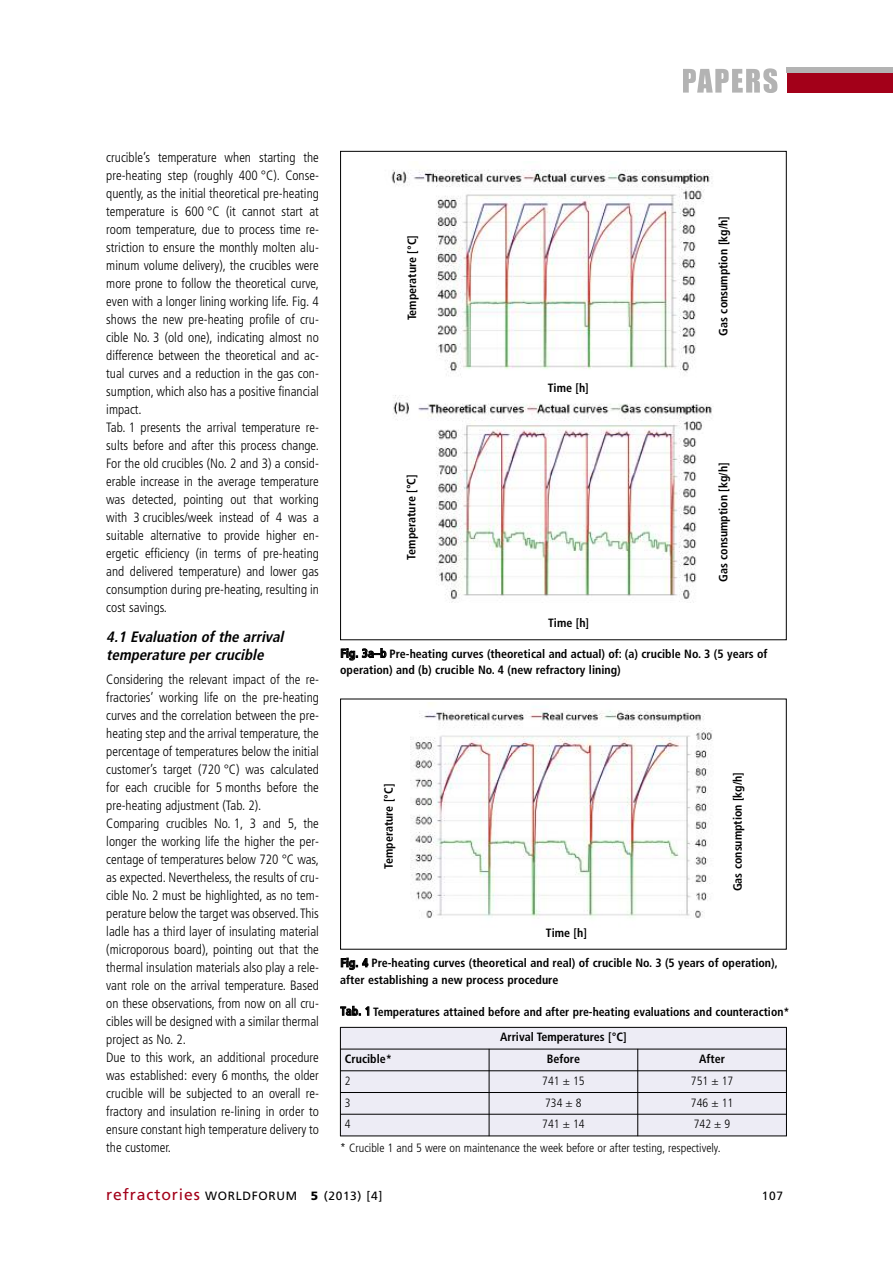
<style>
.page{position:relative;width:893px;height:1263px;background:#fff}
.page>*{position:absolute;margin:0;border:0;box-sizing:border-box;transform-origin:0 0}
.t1{font:italic 700 condensed 15px/18px "Frutiger";color:#000}
.t2{font:300 condensed 13.5px/18px "Frutiger";color:#000}
.t3{font:700 condensed 12px/16.5px "Frutiger";color:#000}
.t4{font:300 condensed 12px "Frutiger";color:#000}
.t5{font:12px "Frutiger";letter-spacing:.055em;color:#000}
.s1{font-size:15.75px;color:#a30019}
.s2{font-weight:900}
</style>
<div class="page">
<div style="left:787px;top:73px;width:106px;height:20px;background:#a30019"></div>
<div style="left:787px;top:68px;width:106px;height:5px;background:#b3b3b3"></div>
<svg style="left:683px;top:68px;width:94px;height:25px"></svg>
<img style="left:391px;top:169px;width:323px;height:434px">
<img style="left:410px;top:702px;width:303px;height:216px">
<div style="left:340px;top:699px;width:447px;height:250px;border:1px solid #000"></div>
<div style="left:340px;top:1027px;width:446px;height:22px;background:#edecf5"></div>
<div style="left:340px;top:1049px;width:149px;height:22px;background:#edecf5"></div>
<div style="left:489px;top:1049px;width:149px;height:22px;background:#edecf5"></div>
<div style="left:638px;top:1049px;width:149px;height:22px;background:#edecf5"></div>
<div style="left:340px;top:1071px;width:149px;height:21px;background:#edecf5"></div>
<div style="left:489px;top:1071px;width:149px;height:21px;background:#edecf5"></div>
<div style="left:638px;top:1071px;width:149px;height:21px;background:#edecf5"></div>
<div style="left:340px;top:1092px;width:149px;height:22px;background:#edecf5"></div>
<div style="left:489px;top:1092px;width:149px;height:22px;background:#edecf5"></div>
<div style="left:638px;top:1092px;width:149px;height:22px;background:#edecf5"></div>
<div style="left:340px;top:1114px;width:149px;height:22px;background:#edecf5"></div>
<div style="left:489px;top:1114px;width:149px;height:22px;background:#edecf5"></div>
<div style="left:638px;top:1114px;width:149px;height:22px;background:#edecf5"></div>
<hr style="left:340px;top:1027px;width:1px;height:109px;background:#000">
<hr style="left:489px;top:1049px;width:1px;height:87px;background:#000">
<hr style="left:637px;top:1049px;width:1px;height:87px;background:#000">
<hr style="left:786px;top:1027px;width:1px;height:109px;background:#000">
<hr style="left:340px;top:1027px;width:447px;height:1px;background:#000">
<hr style="left:340px;top:1049px;width:447px;height:1px;background:#000">
<hr style="left:340px;top:1070px;width:447px;height:1px;background:#000">
<hr style="left:340px;top:1092px;width:447px;height:1px;background:#000">
<hr style="left:340px;top:1114px;width:447px;height:1px;background:#000">
<hr style="left:340px;top:1136px;width:447px;height:1px;background:#000">
<p class="t2" style="left:106px;top:149px;width:214px">crucible’s temperature when starting the pre-heating step (roughly 400 °C). Conse&shy;quently, as the initial theoretical pre-heating temperature is 600 °C (it cannot start at room temperature, due to process time re&shy;striction to ensure the monthly molten alu&shy;minum volume delivery), the crucibles were more prone to follow the theoretical curve, even with a longer lining working life. Fig. 4 shows the new pre-heating profile of cru&shy;cible No. 3 (old one), indicating almost no difference between the theoretical and ac&shy;tual curves and a reduction in the gas con&shy;sumption, which also has a positive financial impact.<br>Tab. 1 presents the arrival temperature re&shy;sults before and after this process change.<br>For the old crucibles (No. 2 and 3) a consid&shy;erable increase in the average temperature was detected, pointing out that working with 3 crucibles/week instead of 4 was a suitable alternative to provide higher en&shy;ergetic efficiency (in terms of pre-heating and delivered temperature) and lower gas consumption during pre-heating, resulting in cost savings.</p>
<p class="t1" style="left:106px;top:629px;width:182px">4.1 Evaluation of the arrival temperature per crucible</p>
<p class="t2" style="left:106px;top:671px;width:214px">Considering the relevant impact of the re&shy;fractories’ working life on the pre-heating curves and the correlation between the pre&shy;heating step and the arrival temperature, the percentage of temperatures below the initial customer’s target (720 °C) was calculated for each crucible for 5 months before the pre-heating adjustment (Tab. 2).<br>Comparing crucibles No. 1, 3 and 5, the longer the working life the higher the per&shy;centage of temperatures below 720 °C was, as expected. Nevertheless, the results of cru&shy;cible No. 2 must be highlighted, as no tem&shy;perature below the target was observed. This ladle has a third layer of insulating material (microporous board), pointing out that the thermal insulation materials also play a rele&shy;vant role on the arrival temperature. Based on these observations, from now on all cru&shy;cibles will be designed with a similar thermal project as No. 2.<br>Due to this work, an additional procedure was established: every 6 months, the older crucible will be subjected to an overall re&shy;fractory and insulation re-lining in order to ensure constant high temperature delivery to the customer.</p>
<p class="t3" style="left:405px;top:320px;width:87px;rotate:-90deg">Temperature [°C]</p>
<p class="t3" style="left:548px;top:380px;width:42px">Time [h]</p>
<p class="t3" style="left:716px;top:336px;width:121px;rotate:-90deg">Gas consumption [kg/h]</p>
<p class="t3" style="left:404px;top:560px;width:87px;rotate:-90deg">Temperature [°C]</p>
<p class="t3" style="left:716px;top:582px;width:121px;rotate:-90deg">Gas consumption [kg/h]</p>
<p class="t3" style="left:548px;top:616px;width:42px">Time [h]</p>
<p class="t3" style="left:340px;top:646px;width:429px">Fig. 3a–b Pre-heating curves (theoretical and actual) of: (a) crucible No. 3 (5 years of operation) and (b) crucible No. 4 (new refractory lining)</p>
<p class="t3" style="left:381px;top:869px;width:87px;rotate:-90deg">Temperature [°C]</p>
<p class="t3" style="left:730px;top:891px;width:121px;rotate:-90deg">Gas consumption [kg/h]</p>
<p class="t3" style="left:546px;top:925px;width:42px">Time [h]</p>
<p class="t3" style="left:340px;top:956px;width:439px">Fig. 4 Pre-heating curves (theoretical and real) of crucible No. 3 (5 years of operation), after establishing a new process procedure</p>
<p class="t3" style="left:340px;top:1004px;width:451px">Tab. 1 Temperatures attained before and after pre-heating evaluations and counteraction*</p>
<p class="t3" style="left:500px;top:1030px;width:128px">Arrival Temperatures [°C]</p>
<p class="t3" style="left:345px;top:1052px;width:49px">Crucible*</p>
<p class="t3" style="left:547px;top:1052px;width:35px">Before</p>
<p class="t3" style="left:699px;top:1052px;width:27px">After</p>
<p class="t4" style="left:345px;top:1076px;width:7px">2</p>
<p class="t4" style="left:542px;top:1076px;width:44px">741 ± 15</p>
<p class="t4" style="left:691px;top:1076px;width:44px">751 ± 17</p>
<p class="t4" style="left:345px;top:1097px;width:7px">3</p>
<p class="t4" style="left:545px;top:1097px;width:38px">734 ± 8</p>
<p class="t4" style="left:691px;top:1097px;width:44px">746 ± 11</p>
<p class="t4" style="left:345px;top:1119px;width:7px">4</p>
<p class="t4" style="left:542px;top:1119px;width:44px">741 ± 14</p>
<p class="t4" style="left:694px;top:1119px;width:38px">742 ± 9</p>
<p class="t4" style="left:340px;top:1143px;width:382px">* Crucible 1 and 5 were on maintenance the week before or after testing, respectively.</p>
<p class="t5" style="left:106px;top:1191px;width:278px"><span class="s1">refractories</span> WORLDFORUM <span class="s2">5</span> (2013) [4]</p>
<p class="t5" style="left:762px;top:1191px;width:23px">107</p>
</div>
